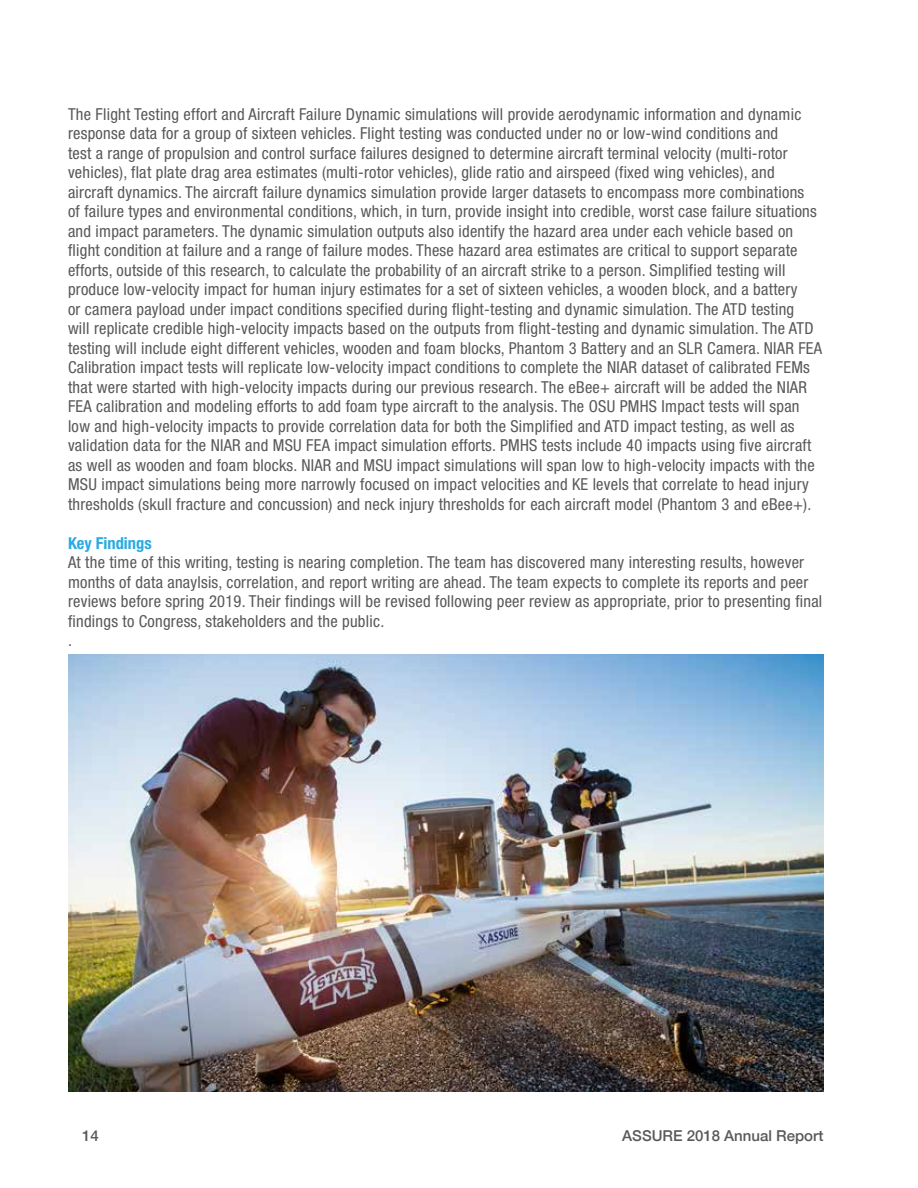
<style>
.page{position:relative;width:918px;height:1188px;background:#fff}
.page>*{position:absolute;margin:0;border:0;box-sizing:border-box;transform-origin:0 0}
.t1{font:condensed 16.5px/19.5px "Helvetica Neue LT Std";letter-spacing:.015em;color:#58595b}
.t2{font:700 condensed 16.5px "Helvetica Neue LT Std";color:#2aaae1}
.t3{font:500 15px "Helvetica Neue LT";color:#58595b}
</style>
<div class="page">
<img style="left:68px;top:654px;width:756px;height:438px">
<p class="t1" style="left:68px;top:104px;width:756px">The Flight Testing effort and Aircraft Failure Dynamic simulations will provide aerodynamic information and dynamic response data for a group of sixteen vehicles. Flight testing was conducted under no or low-wind conditions and<br>test a range of propulsion and control surface failures designed to determine aircraft terminal velocity (multi-rotor vehicles), flat plate drag area estimates (multi-rotor vehicles), glide ratio and airspeed (fixed wing vehicles), and aircraft dynamics. The aircraft failure dynamics simulation provide larger datasets to encompass more combinations<br>of failure types and environmental conditions, which, in turn, provide insight into credible, worst case failure situations and impact parameters. The dynamic simulation outputs also identify the hazard area under each vehicle based on flight condition at failure and a range of failure modes. These hazard area estimates are critical to support separate efforts, outside of this research, to calculate the probability of an aircraft strike to a person. Simplified testing will produce low-velocity impact for human injury estimates for a set of sixteen vehicles, a wooden block, and a battery<br>or camera payload under impact conditions specified during flight-testing and dynamic simulation. The ATD testing<br>will replicate credible high-velocity impacts based on the outputs from flight-testing and dynamic simulation. The ATD testing will include eight different vehicles, wooden and foam blocks, Phantom 3 Battery and an SLR Camera. NIAR FEA Calibration impact tests will replicate low-velocity impact conditions to complete the NIAR dataset of calibrated FEMs that were started with high-velocity impacts during our previous research. The eBee+ aircraft will be added the NIAR FEA calibration and modeling efforts to add foam type aircraft to the analysis. The OSU PMHS Impact tests will span low and high-velocity impacts to provide correlation data for both the Simplified and ATD impact testing, as well as validation data for the NIAR and MSU FEA impact simulation efforts. PMHS tests include 40 impacts using five aircraft as well as wooden and foam blocks. NIAR and MSU impact simulations will span low to high-velocity impacts with the MSU impact simulations being more narrowly focused on impact velocities and KE levels that correlate to head injury thresholds (skull fracture and concussion) and neck injury thresholds for each aircraft model (Phantom 3 and eBee+).</p>
<p class="t2" style="left:68px;top:533px;width:85px">Key Findings</p>
<p class="t1" style="left:68px;top:553px;width:756px">At the time of this writing, testing is nearing completion. The team has discovered many interesting results, however months of data anaylsis, correlation, and report writing are ahead. The team expects to complete its reports and peer reviews before spring 2019. Their findings will be revised following peer review as appropriate, prior to presenting final findings to Congress, stakeholders and the public.<br>.</p>
<p class="t3" style="left:82px;top:1126px;width:18px">14</p>
<p class="t3" style="left:622px;top:1126px;width:203px">ASSURE 2018 Annual Report</p>
</div>
